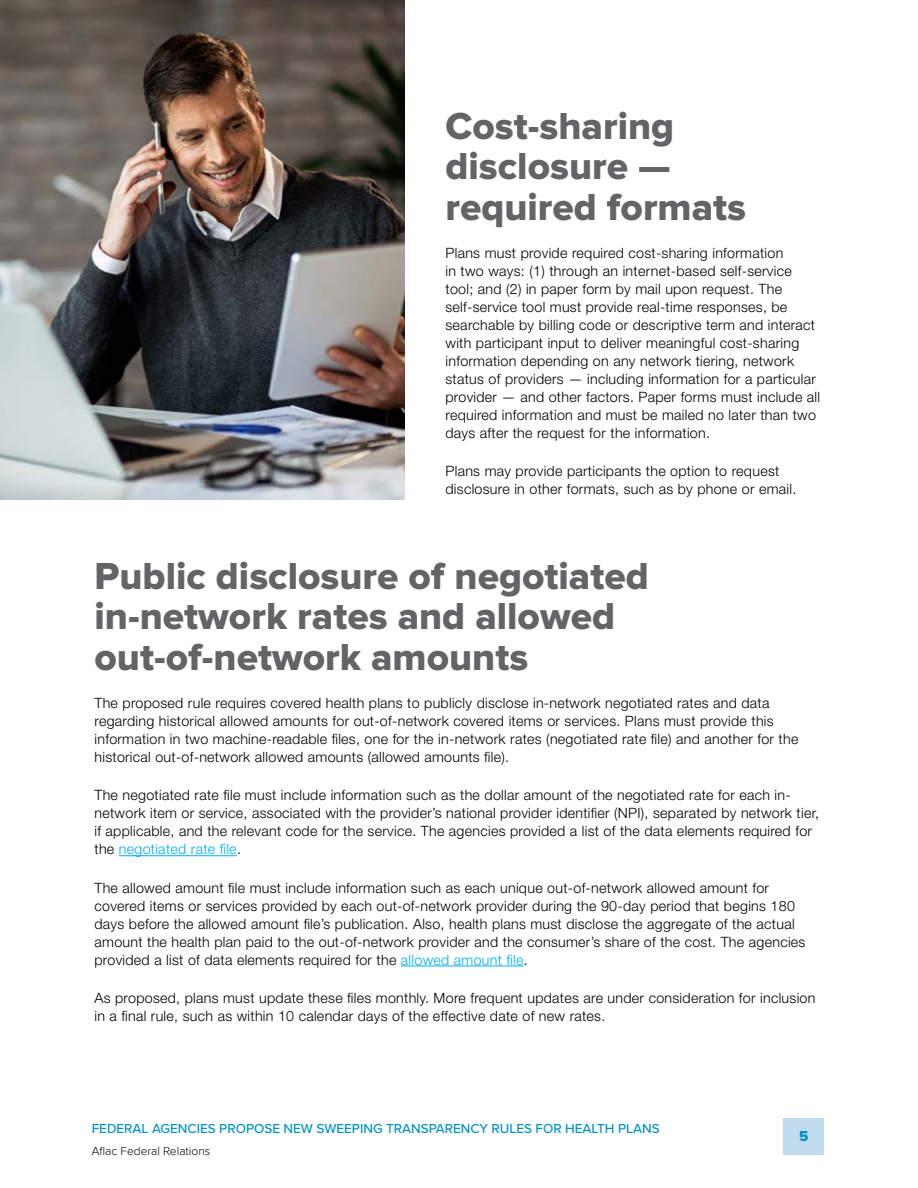
<style>
.page{position:relative;width:918px;height:1188px;background:#fff}
.page>*{position:absolute;margin:0;border:0;box-sizing:border-box;transform-origin:0 0}
.t1{font:800 39px/40.5px "Proxima Nova";color:#636466}
.t2{font:800 15px "Proxima Nova";color:#0093c9}
.t3{font:300 14.25px/18px "Helvetica Neue LT Std";letter-spacing:.02em;color:#000}
.t4{font:500 13.5px "Proxima Nova";color:#0093c9}
.t5{font:300 12px "Proxima Nova";color:#000}
.s1{color:#00aeef}
</style>
<div class="page">
<div style="left:783px;top:1118px;width:41px;height:37px;background:#c0dbeb"></div>
<hr style="left:119px;top:855px;width:118px;height:1px;background:#00aeef">
<hr style="left:401px;top:966px;width:123px;height:1px;background:#00aeef">
<img style="left:0;top:0;width:405px;height:500px">
<h1 class="t1" style="left:446px;top:107px;width:302px">Cost-sharing disclosure — required formats</h1>
<p class="t3" style="left:446px;top:244px;width:376px">Plans must provide required cost-sharing information<br>in two ways: (1) through an internet-based self-service tool; and (2) in paper form by mail upon request. The self-service tool must provide real-time responses, be searchable by billing code or descriptive term and interact with participant input to deliver meaningful cost-sharing information depending on any network tiering, network status of providers — including information for a particular provider — and other factors. Paper forms must include all required information and must be mailed no later than two days after the request for the information.</p>
<p class="t3" style="left:446px;top:462px;width:352px">Plans may provide participants the option to request disclosure in other formats, such as by phone or email.</p>
<h1 class="t1" style="left:94px;top:557px;width:556px">Public disclosure of negotiated in-network rates and allowed out-of-network amounts</h1>
<p class="t3" style="left:94px;top:694px;width:705px">The proposed rule requires covered health plans to publicly disclose in-network negotiated rates and data regarding historical allowed amounts for out-of-network covered items or services. Plans must provide this information in two machine-readable files, one for the in-network rates (negotiated rate file) and another for the historical out-of-network allowed amounts (allowed amounts file).</p>
<p class="t3" style="left:94px;top:786px;width:726px">The negotiated rate file must include information such as the dollar amount of the negotiated rate for each in&shy;network item or service, associated with the provider’s national provider identifier (NPI), separated by network tier, if applicable, and the relevant code for the service. The agencies provided a list of the data elements required for the <span class="s1">negotiated rate file</span>.</p>
<p class="t3" style="left:94px;top:878px;width:713px">The allowed amount file must include information such as each unique out-of-network allowed amount for covered items or services provided by each out-of-network provider during the 90-day period that begins 180 days before the allowed amount file’s publication. Also, health plans must disclose the aggregate of the actual amount the health plan paid to the out-of-network provider and the consumer’s share of the cost. The agencies provided a list of data elements required for the <span class="s1">allowed amount file</span>.</p>
<p class="t3" style="left:94px;top:988px;width:723px">As proposed, plans must update these files monthly. More frequent updates are under consideration for inclusion in a final rule, such as within 10 calendar days of the effective date of new rates.</p>
<p class="t4" style="left:92px;top:1118px;width:569px">FEDERAL AGENCIES PROPOSE NEW SWEEPING TRANSPARENCY RULES FOR HEALTH PLANS</p>
<p class="t5" style="left:92px;top:1144px;width:120px">Aflac Federal Relations</p>
<p class="t2" style="left:799px;top:1129px;width:11px">5</p>
</div>
